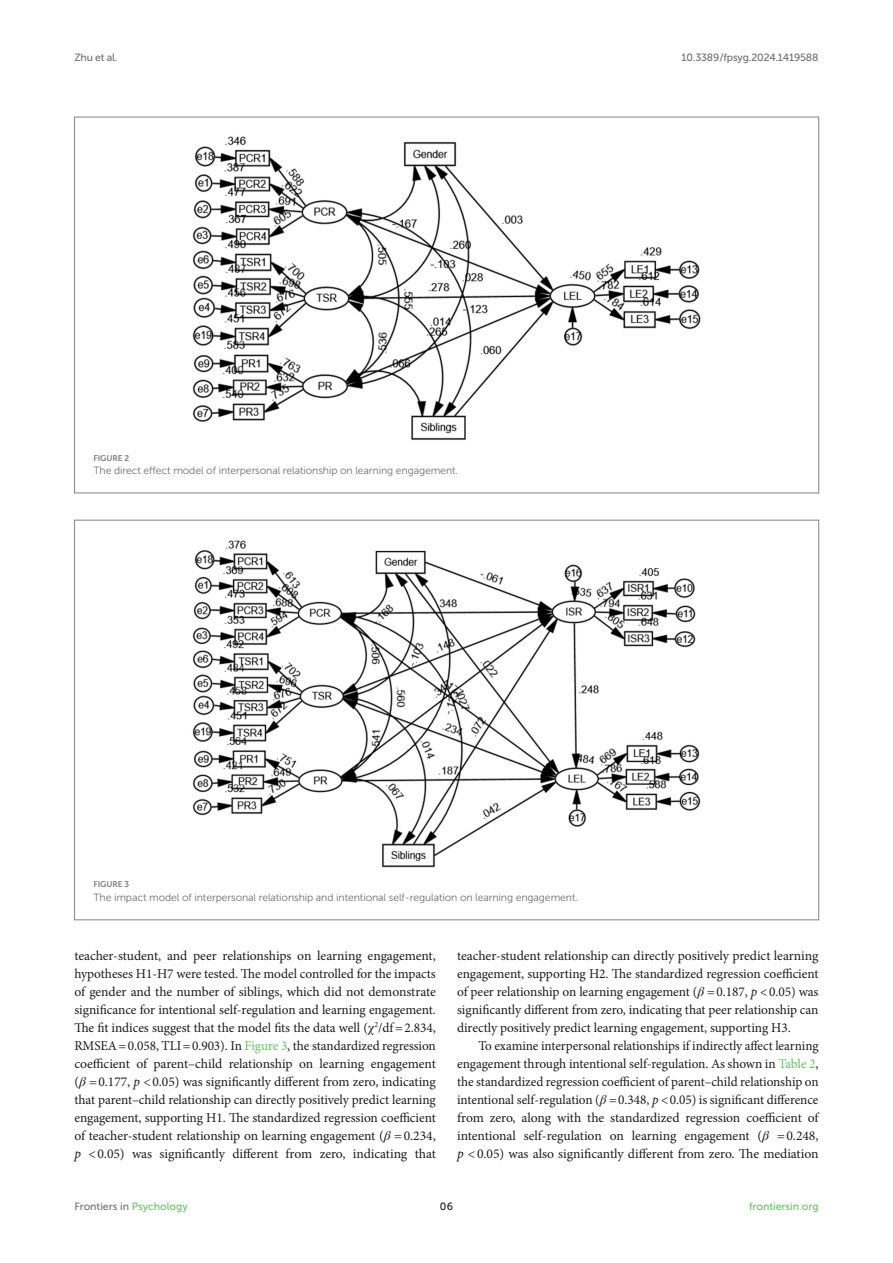
<style>
.page{position:relative;width:893px;height:1263px;background:#fff}
.page>*{position:absolute;margin:0;border:0;box-sizing:border-box;transform-origin:0 0}
.TEXT_FLUSH{font:13.5px/18px "Minion Pro";letter-spacing:-.005em;color:#1b1c1b;text-align:justify}
.TEXT{font:13.5px/18px "Minion Pro";letter-spacing:-.005em;color:#1b1c1b;text-align:justify}
.FIG_LEG{font:10.5px "Museo Sans 300";letter-spacing:-.01em;color:#706f70}
.t1{font:10.5px "Museo Sans 500";letter-spacing:-.015em;color:#706f70}
.t2{font:10.5px "Museo Sans 500";color:#65c161}
.t3{font:10.5px "Museo Sans 500";color:#1b1c1b}
.FIG_HD{font:8.25px "Museo Sans 700";letter-spacing:-.01em;color:#7e7f7f}
.s1{font-family:"STIX General"}
.s2{color:#65c161}
.s3{font-family:"STIX General";font-style:italic}
.s4{font-style:italic}
</style>
<div class="page">
<img style="left:192px;top:136px;width:509px;height:304px">
<img style="left:192px;top:540px;width:509px;height:328px">
<p class="t1" style="left:74px;top:51px;width:45px">Zhu et al.</p>
<p class="t1" style="left:682px;top:51px;width:138px">10.3389/fpsyg.2024.1419588</p>
<p class="FIG_HD" style="left:94px;top:453px;width:37px">FIGURE 2</p>
<p class="FIG_LEG" style="left:94px;top:465px;width:366px">The direct effect model of interpersonal relationship on learning engagement.</p>
<p class="FIG_HD" style="left:94px;top:880px;width:37px">FIGURE 3</p>
<p class="FIG_LEG" style="left:94px;top:892px;width:486px">The impact model of interpersonal relationship and intentional self-regulation on learning engagement.</p>
<p class="TEXT_FLUSH" style="left:74px;top:947px;width:363px">teacher-student, and peer relationships on learning engagement, hypotheses H1-H7 were tested. The model controlled for the impacts of gender and the number of siblings, which did not demonstrate significance for intentional self-regulation and learning engagement.<br>The fit indices suggest that the model fits the data well (<span class="s1">χ</span><sup>2</sup>/df=2.834, RMSEA=0.058, TLI=0.903). In <span class="s2">Figure 3</span>, the standardized regression coefficient of parent–child relationship on learning engagement (<span class="s3">β</span> =0.177, <span class="s4">p</span> &lt;0.05) was significantly different from zero, indicating that parent–child relationship can directly positively predict learning engagement, supporting H1. The standardized regression coefficient of teacher-student relationship on learning engagement (<span class="s3">β</span> =0.234, <span class="s4">p</span> &lt;0.05) was significantly different from zero, indicating that</p>
<p class="TEXT_FLUSH" style="left:457px;top:947px;width:363px">teacher-student relationship can directly positively predict learning engagement, supporting H2. The standardized regression coefficient of peer relationship on learning engagement (<span class="s3">β</span> =0.187, <span class="s4">p</span> &lt;0.05) was significantly different from zero, indicating that peer relationship can directly positively predict learning engagement, supporting H3.</p>
<p class="TEXT" style="left:457px;top:1037px;width:363px;text-indent:21px">To examine interpersonal relationships if indirectly affect learning engagement through intentional self-regulation. As shown in <span class="s2">Table 2</span>, the standardized regression coefficient of parent–child relationship on intentional self-regulation (<span class="s3">β</span> =0.348, <span class="s4">p</span> &lt;0.05) is significant difference from zero, along with the standardized regression coefficient of intentional self-regulation on learning engagement (<span class="s3">β</span> =0.248, <span class="s4">p</span> &lt;0.05) was also significantly different from zero. The mediation</p>
<p class="t1" style="left:74px;top:1200px;width:115px">Frontiers in <span class="s2">Psychology</span></p>
<p class="t3" style="left:440px;top:1200px;width:15px">06</p>
<p class="t2" style="left:749px;top:1200px;width:71px">frontiersin.org</p>
</div>
